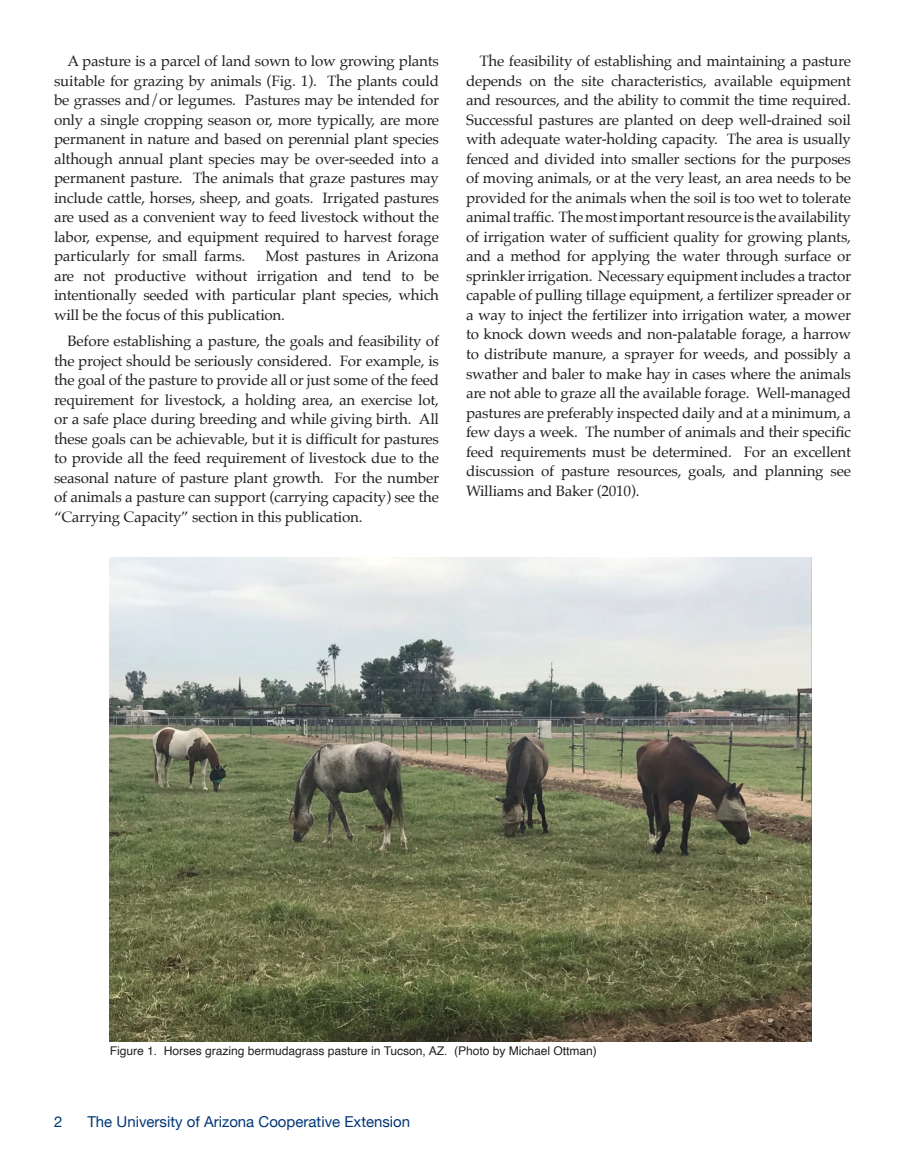
<style>
.page{position:relative;width:905px;height:1175px;background:#fff}
.page>*{position:absolute;margin:0;border:0;box-sizing:border-box;transform-origin:0 0}
.Body_text{font:15px/19.5px "Palatino";letter-spacing:-.01em;color:#231f20;text-align:justify}
.t1{font:15px "Helvetica Neue";color:#013775}
.Body_text-2{font:12px "Helvetica";color:#231f20}
</style>
<div class="page">
<img style="left:110px;top:558px;width:701px;height:483px">
<p class="Body_text" style="left:54px;top:51px;width:387px;text-indent:14px">A pasture is a parcel of land sown to low growing plants suitable for grazing by animals (Fig. 1). The plants could be grasses and/or legumes. Pastures may be intended for only a single cropping season or, more typically, are more permanent in nature and based on perennial plant species although annual plant species may be over-seeded into a permanent pasture. The animals that graze pastures may include cattle, horses, sheep, and goats. Irrigated pastures are used as a convenient way to feed livestock without the labor, expense, and equipment required to harvest forage particularly for small farms.</p>
<p class="Body_text" style="left:54px;top:246px;width:387px;text-indent:211px">Most pastures in Arizona are not productive without irrigation and tend to be intentionally seeded with particular plant species, which will be the focus of this publication.</p>
<p class="Body_text" style="left:54px;top:331px;width:387px;text-indent:14px">Before establishing a pasture, the goals and feasibility of the project should be seriously considered. For example, is the goal of the pasture to provide all or just some of the feed requirement for livestock, a holding area, an exercise lot, or a safe place during breeding and while giving birth. All these goals can be achievable, but it is difficult for pastures to provide all the feed requirement of livestock due to the seasonal nature of pasture plant growth. For the number of animals a pasture can support (carrying capacity) see the “Carrying Capacity” section in this publication.</p>
<p class="Body_text" style="left:466px;top:51px;width:387px;text-align:left;text-indent:14px">The feasibility of establishing and maintaining a pasture depends on the site characteristics, available equipment and resources, and the ability to commit the time required.<br>Successful pastures are planted on deep well-drained soil with adequate water-holding capacity. The area is usually fenced and divided into smaller sections for the purposes of moving animals, or at the very least, an area needs to be provided for the animals when the soil is too wet to tolerate animal traffic. The most important resource is the availability of irrigation water of sufficient quality for growing plants, and a method for applying the water through surface or sprinkler irrigation. Necessary equipment includes a tractor capable of pulling tillage equipment, a fertilizer spreader or a way to inject the fertilizer into irrigation water, a mower to knock down weeds and non-palatable forage, a harrow to distribute manure, a sprayer for weeds, and possibly a swather and baler to make hay in cases where the animals are not able to graze all the available forage. Well-managed pastures are preferably inspected daily and at a minimum, a few days a week. The number of animals and their specific feed requirements must be determined. For an excellent discussion of pasture resources, goals, and planning see Williams and Baker (2010).</p>
<p class="Body_text-2" style="left:110px;top:1041px;width:489px">Figure 1. Horses grazing bermudagrass pasture in Tucson, AZ. (Photo by Michael Ottman)</p>
<p class="t1" style="left:54px;top:1110px;width:10px">2</p>
<p class="t1" style="left:87px;top:1111px;width:324px">The University of Arizona Cooperative Extension</p>
</div>
